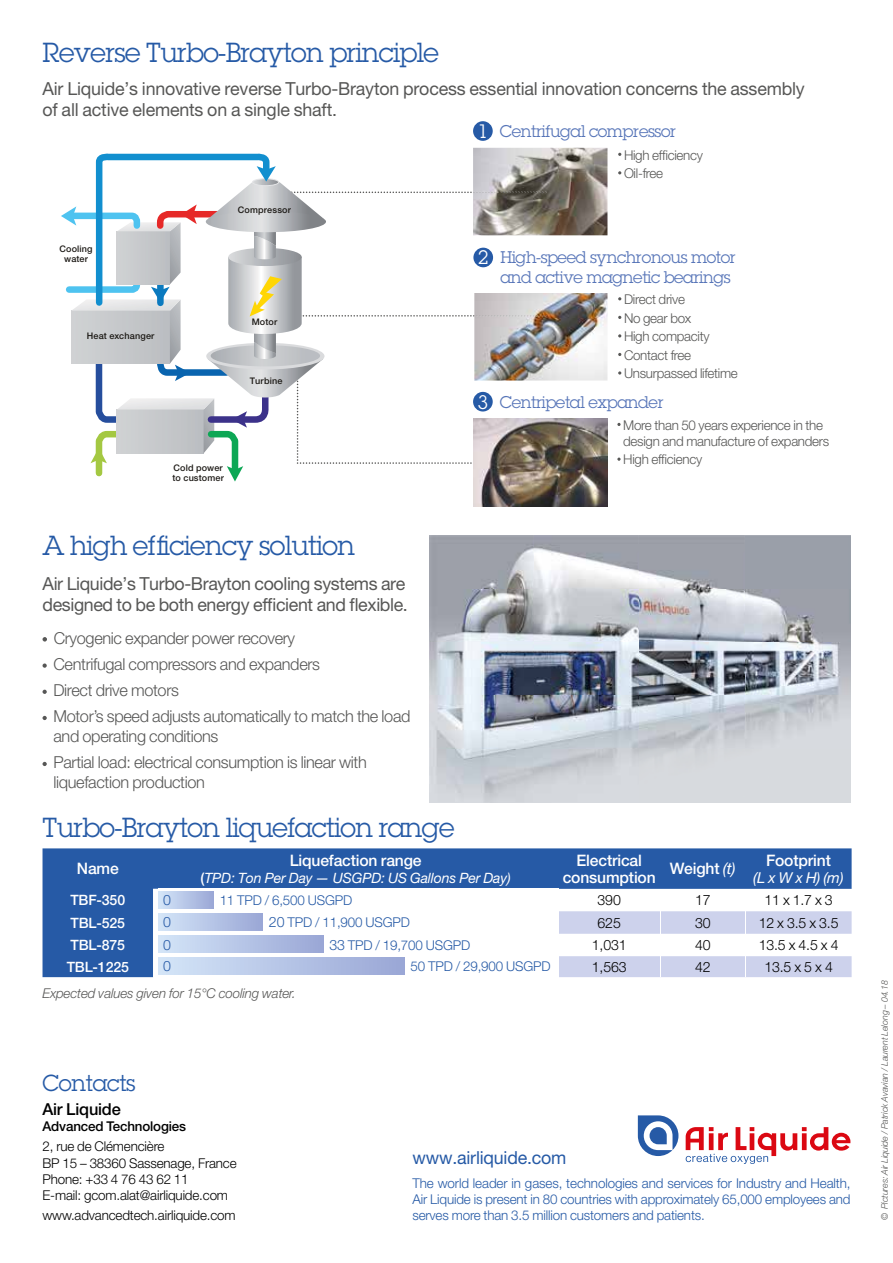
<style>
.page{position:relative;width:893px;height:1263px;background:#fff}
.page>*{position:absolute;margin:0;border:0;box-sizing:border-box;transform-origin:0 0}
.t1{font:27px "Lubalin Graph Std";letter-spacing:-.02em;color:#265aa6}
.t2{font:22.5px "Lubalin Graph Std";letter-spacing:-.01em;color:#265aa6}
.t3{font:18px/21.6px "Helvetica Neue LT Pro";letter-spacing:-.01em;color:#575756}
.t4{font:18px "Helvetica Neue LT Pro";letter-spacing:-.01em;color:#265aa6}
.t5{font:300 16.5px/26.2px "Helvetica Neue LT Pro";letter-spacing:-.02em;color:#575756}
.t6{font:16.5px/19.8px "Lubalin Graph Std";letter-spacing:-.02em;color:#5775b8;text-align:right}
.t7{font:500 16.5px "Helvetica Neue LT Pro";letter-spacing:-.01em;color:#000}
.t8{font:500 15.9px/17.4px "Helvetica Neue LT Pro";letter-spacing:-.01em;color:#fff;text-align:center}
.t9{font:italic 15px "Helvetica Neue LT Pro";color:#fff}
.t10{font:300 14.25px "Helvetica Neue LT Pro";letter-spacing:-.01em;color:#000}
.t11{font:italic 14.25px "Helvetica Neue LT Pro";letter-spacing:-.01em;color:#fff}
.t12{font:500 14.25px "Helvetica Neue LT Pro";letter-spacing:-.01em;color:#fff}
.t13{font:300 14.25px "Helvetica Neue LT Pro";color:#265aa6}
.t14{font:300 13.5px/16.2px "Helvetica Neue LT Pro";letter-spacing:-.01em;color:#265aa6;text-align:justify}
.t15{font:300 13.5px/18.6px "Helvetica Neue LT Pro";letter-spacing:-.02em;color:#575756}
.t16{font:300 13.5px/16.2px "Helvetica Neue LT Pro";letter-spacing:-.01em;color:#000}
.t17{font:italic 300 13.5px "Helvetica Neue LT Pro";letter-spacing:-.01em;color:#575756}
.t18{font:500 13.5px "Helvetica Neue LT Pro";letter-spacing:-.01em;color:#000}
.t19{font:500 9px/9.9px "Helvetica Neue LT Pro";letter-spacing:.02em;color:#1c1915;text-align:center}
.t20{font:italic 300 9px "Helvetica Neue LT Pro";letter-spacing:-.01em;color:#575756}
.s1{font-size:19.05px;color:#fff}
.s2{font-weight:500;font-style:normal}
.s3{font-weight:400;font-style:italic}
.s4{font-size:14.25px}
</style>
<div class="page">
<img style="left:429px;top:536px;width:421px;height:267px">
<img style="left:473px;top:148px;width:134px;height:87px">
<img style="left:546px;top:293px;width:61px;height:88px">
<img style="left:473px;top:419px;width:134px;height:87px">
<svg style="left:61px;top:156px;width:485px;height:325px"></svg>
<svg style="left:638px;top:1115px;width:40px;height:41px"></svg>
<svg style="left:686px;top:1127px;width:164px;height:37px"></svg>
<div style="left:43px;top:848px;width:809px;height:129px;background:#265aa6"></div>
<svg style="left:153px;top:889px;width:405px;height:88px"></svg>
<svg style="left:558px;top:889px;width:294px;height:88px"></svg>
<hr style="left:158px;top:911px;width:401px;height:1px;background:#fff">
<hr style="left:158px;top:933px;width:401px;height:1px;background:#fff">
<hr style="left:158px;top:956px;width:401px;height:1px;background:#fff">
<svg style="left:158px;top:889px;width:1px;height:88px"></svg>
<hr style="left:158px;top:888px;width:401px;height:1px;background:#fff">
<div style="left:159px;top:891px;width:54px;height:17px;background:linear-gradient(to right,#d4e5f8,#9ca9d7)"></div>
<div style="left:159px;top:913px;width:104px;height:17px;background:linear-gradient(to right,#d4e5f8,#9ba7d6)"></div>
<div style="left:159px;top:936px;width:164px;height:17px;background:linear-gradient(to right,#d4e5f8,#9aa7d6)"></div>
<div style="left:159px;top:958px;width:245px;height:17px;background:linear-gradient(to right,#d4e5f8,#9aa7d6)"></div>
<svg style="left:43px;top:637px;width:4px;height:4px"></svg>
<svg style="left:43px;top:663px;width:4px;height:5px"></svg>
<svg style="left:43px;top:690px;width:4px;height:4px"></svg>
<svg style="left:43px;top:716px;width:4px;height:4px"></svg>
<svg style="left:43px;top:762px;width:4px;height:4px"></svg>
<div style="left:473px;top:121px;width:20px;height:20px;background:#265aa6;border-radius:50%"></div>
<div style="left:473px;top:248px;width:20px;height:19px;background:#265aa6;border-radius:50%"></div>
<div style="left:473px;top:392px;width:20px;height:19px;background:#265aa6;border-radius:50%"></div>
<svg style="left:618px;top:371px;width:3px;height:4px"></svg>
<svg style="left:617px;top:423px;width:4px;height:3px"></svg>
<h1 class="t1" style="left:43px;top:35px;width:398px">Reverse Turbo-Brayton principle</h1>
<h3 class="t3" style="left:43px;top:77px;width:764px">Air Liquide’s innovative reverse Turbo-Brayton process essential innovation concerns the assembly of all active elements on a single shaft.</h3>
<p class="t6" style="left:477px;top:121px;width:200px"><span class="s1">1</span> Centrifugal compressor</p>
<p class="t19" style="left:60px;top:243px;width:35px">Cooling water</p>
<p class="t19" style="left:87px;top:331px;width:69px">Heat exchanger</p>
<p class="t19" style="left:238px;top:205px;width:55px">Compressor</p>
<p class="t19" style="left:252px;top:317px;width:27px">Motor</p>
<p class="t19" style="left:250px;top:376px;width:34px">Turbine</p>
<p class="t19" style="left:172px;top:463px;width:53px;text-align:left">Cold power to customer</p>
<h1 class="t1" style="left:43px;top:529px;width:314px">A high efficiency solution</h1>
<h3 class="t3" style="left:43px;top:572px;width:367px">Air Liquide’s Turbo-Brayton cooling systems are designed to be both energy efficient and flexible.</h3>
<p class="t5" style="left:53px;top:624px;width:359px">Cryogenic expander power recovery<br>Centrifugal compressors and expanders<br>Direct drive motors<br>Motor’s speed adjusts automatically to match the load</p>
<p class="t5" style="left:53px;top:723px;width:315px">and operating conditions<br>Partial load: electrical consumption is linear with</p>
<p class="t5" style="left:53px;top:769px;width:153px">liquefaction production</p>
<h1 class="t1" style="left:43px;top:811px;width:413px">Turbo-Brayton liquefaction range</h1>
<p class="t15" style="left:624px;top:145px;width:80px">High efficiency<br>Oil-free</p>
<p class="t6" style="left:478px;top:247px;width:259px"><span class="s1">2</span> High-speed synchronous motor and active magnetic bearings</p>
<p class="t15" style="left:624px;top:290px;width:115px">Direct drive<br>No gear box<br>High compacity<br>Contact free<br>Unsurpassed lifetime</p>
<p class="t6" style="left:477px;top:392px;width:188px"><span class="s1">3</span> Centripetal expander</p>
<p class="t15" style="left:623px;top:416px;width:208px;line-height:16.2px">More than 50 years experience in the design and manufacture of expanders</p>
<p class="t15" style="left:623px;top:450px;width:80px">High efficiency</p>
<p class="t8" style="left:77px;top:860px;width:43px">Name</p>
<p class="t8" style="left:290px;top:851px;width:133px">Liquefaction range</p>
<p class="t11" style="left:201px;top:869px;width:312px"><span class="s2">(</span>TPD: Ton Per Day — USGPD: US Gallons Per Day)</p>
<p class="t8" style="left:563px;top:851px;width:94px">Electrical consumption</p>
<p class="t8" style="left:670px;top:860px;width:67px">Weight <span class="s3">(t)</span></p>
<p class="t8" style="left:766px;top:851px;width:66px">Footprint</p>
<p class="t9" style="left:753px;top:869px;width:92px">(L x W x H) (m)</p>
<p class="t12" style="left:70px;top:891px;width:56px">TBF-350</p>
<p class="t13" style="left:163px;top:891px;width:9px">0</p>
<p class="t14" style="left:220px;top:891px;width:134px">11 TPD / 6,500 USGPD</p>
<p class="t10" style="left:598px;top:891px;width:25px">390</p>
<p class="t10" style="left:695px;top:891px;width:17px">17</p>
<p class="t10" style="left:764px;top:891px;width:70px">11 x 1.7 x 3</p>
<p class="t12" style="left:71px;top:914px;width:56px">TBL-525</p>
<p class="t13" style="left:163px;top:913px;width:9px">0</p>
<p class="t14" style="left:269px;top:914px;width:142px"><span class="s4">20</span> TPD / 11,900 USGPD</p>
<p class="t10" style="left:598px;top:914px;width:25px">625</p>
<p class="t10" style="left:695px;top:914px;width:17px">30</p>
<p class="t10" style="left:759px;top:914px;width:81px">12 x 3.5 x 3.5</p>
<p class="t12" style="left:71px;top:936px;width:56px">TBL-875</p>
<p class="t13" style="left:163px;top:936px;width:9px">0</p>
<p class="t14" style="left:329px;top:936px;width:142px"><span class="s4">33</span> TPD / 19,700 USGPD</p>
<p class="t10" style="left:592px;top:936px;width:36px">1,031</p>
<p class="t10" style="left:695px;top:936px;width:17px">40</p>
<p class="t10" style="left:759px;top:936px;width:81px">13.5 x 4.5 x 4</p>
<p class="t12" style="left:67px;top:958px;width:64px">TBL-1225</p>
<p class="t13" style="left:163px;top:957px;width:9px">0</p>
<p class="t14" style="left:411px;top:958px;width:141px">50 TPD / 29,900 USGPD</p>
<p class="t10" style="left:592px;top:958px;width:36px">1,563</p>
<p class="t10" style="left:695px;top:958px;width:17px">42</p>
<p class="t10" style="left:764px;top:958px;width:70px">13.5 x 5 x 4</p>
<p class="t17" style="left:43px;top:985px;width:255px">Expected values given for 15°C cooling water.</p>
<h2 class="t2" style="left:43px;top:1068px;width:95px">Contacts</h2>
<p class="t7" style="left:43px;top:1099px;width:80px">Air Liquide</p>
<p class="t18" style="left:43px;top:1118px;width:145px">Advanced Technologies</p>
<p class="t16" style="left:43px;top:1138px;width:196px">2, rue de Clémencière<br>BP 15 – 38360 Sassenage, France<br>Phone: +33 4 76 43 62 11<br>E-mail: gcom.alat@airliquide.com</p>
<p class="t16" style="left:43px;top:1207px;width:195px">www.advancedtech.airliquide.com</p>
<h3 class="t4" style="left:412px;top:1147px;width:156px">www.airliquide.com</h3>
<p class="t14" style="left:412px;top:1175px;width:440px">The world leader in gases, technologies and services for Industry and Health, Air Liquide is present in 80 countries with approximately 65,000 employees and serves more than 3.5 million customers and patients.</p>
<p class="t20" style="left:879px;top:1220px;width:242px;rotate:-90deg">© Pictures: Air Liquide / Patrick Avavian / Laurent Lelong – 04.18</p>
</div>
